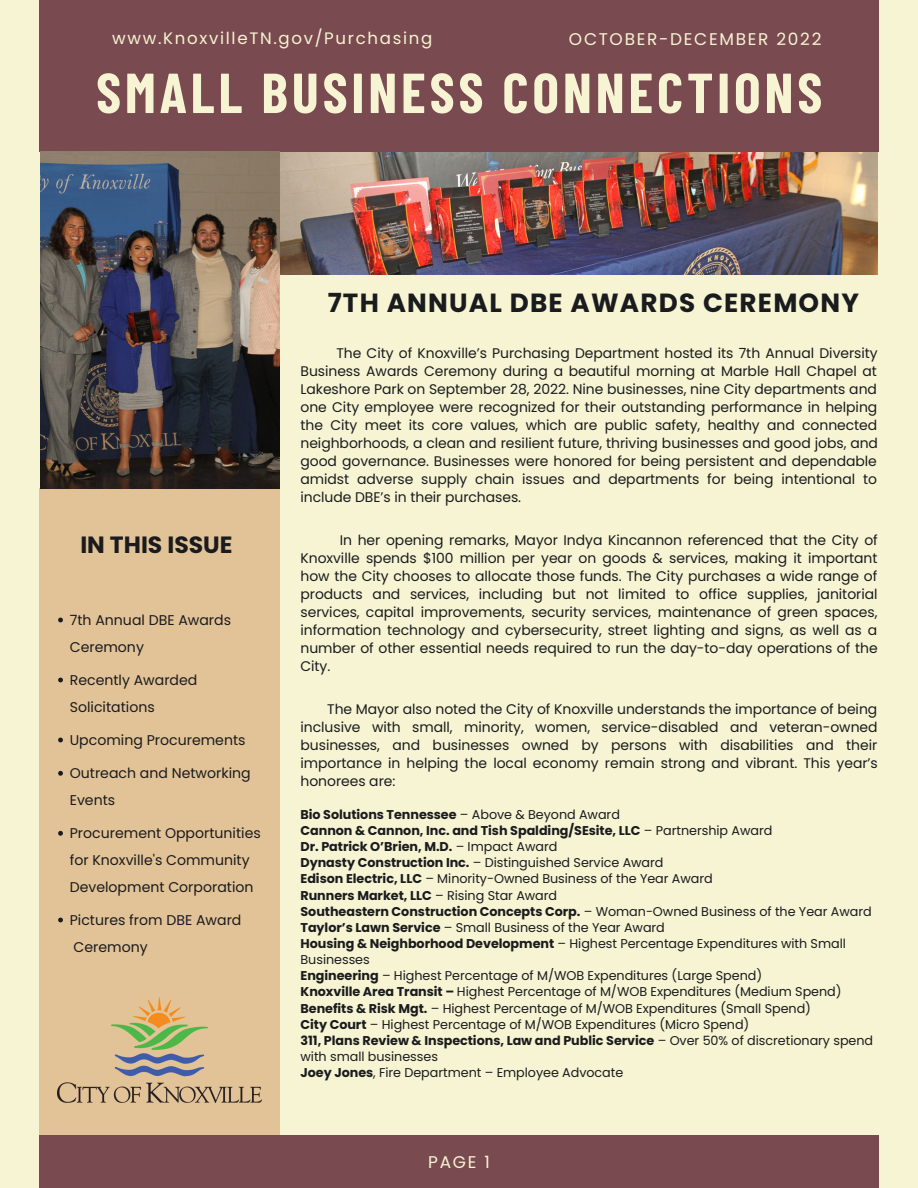
<style>
.page{position:relative;width:918px;height:1188px;background:#f6f4d2}
.page>*{position:absolute;margin:0;border:0;box-sizing:border-box;transform-origin:0 0}
.t1{font:700 56.25px "Barlow Condensed";letter-spacing:.07em;color:#f6f4d2}
.t2{font:700 26.25px "Poppins";letter-spacing:.045em;color:#1a1b1e}
.t3{font:700 23.55px "Poppins";color:#1a1b1e}
.t4{font:16.95px "Poppins";letter-spacing:.1em;color:#f6f4d2}
.t5{font:16.65px "Poppins";letter-spacing:.1em;color:#f6f4d2}
.t6{font:14.1px/26.7px "Poppins";color:#1a1b1e}
.t7{font:13.95px/18px "Poppins";letter-spacing:-.005em;color:#1a1b1e;text-align:justify}
.t8{font:12.75px/16.2px "Poppins";letter-spacing:-.005em;color:#1a1b1e}
.s1{font-weight:700}
</style>
<div class="page">
<div style="left:39px;top:488px;width:241px;height:653px;background:#e2c397"></div>
<div style="left:39px;top:1135px;width:839px;height:53px;background:#7a4a51"></div>
<img style="left:58px;top:997px;width:203px;height:106px">
<img style="left:280px;top:152px;width:598px;height:122px">
<div style="left:39px;top:0;width:839px;height:152px;background:#7a4a51"></div>
<img style="left:40px;top:152px;width:240px;height:336px">
<svg style="left:58px;top:618px;width:5px;height:4px"></svg>
<svg style="left:58px;top:678px;width:5px;height:4px"></svg>
<svg style="left:58px;top:738px;width:5px;height:4px"></svg>
<svg style="left:58px;top:771px;width:5px;height:5px"></svg>
<svg style="left:58px;top:831px;width:5px;height:5px"></svg>
<svg style="left:58px;top:918px;width:5px;height:4px"></svg>
<p class="t5" style="left:112px;top:27px;width:321px">www.KnoxvilleTN.gov/Purchasing</p>
<p class="t4" style="left:569px;top:27px;width:254px">OCTOBER-DECEMBER 2022</p>
<h1 class="t1" style="left:96px;top:57px;width:728px">SMALL BUSINESS CONNECTIONS</h1>
<h2 class="t2" style="left:328px;top:285px;width:533px">7TH ANNUAL DBE AWARDS CEREMONY</h2>
<h3 class="t3" style="left:80px;top:528px;width:154px">IN THIS ISSUE</h3>
<p class="t6" style="left:70px;top:607px;width:163px">7th Annual DBE Awards<br>Ceremony</p>
<p class="t6" style="left:70px;top:667px;width:129px">Recently Awarded<br>Solicitations</p>
<p class="t6" style="left:70px;top:727px;width:177px">Upcoming Procurements</p>
<p class="t6" style="left:70px;top:760px;width:182px">Outreach and Networking<br>Events</p>
<p class="t6" style="left:70px;top:820px;width:192px">Procurement Opportunities for Knoxville's Community<br>Development Corporation</p>
<p class="t6" style="left:70px;top:907px;width:173px">Pictures from DBE Award<br>Ceremony</p>
<p class="t7" style="left:301px;top:344px;width:579px;text-indent:36px">The City of Knoxville’s Purchasing Department hosted its 7th Annual Diversity Business Awards Ceremony during a beautiful morning at Marble Hall Chapel at Lakeshore Park on September 28, 2022. Nine businesses, nine City departments and one City employee were recognized for their outstanding performance in helping the City meet its core values, which are public safety, healthy and connected neighborhoods, a clean and resilient future, thriving businesses and good jobs, and good governance. Businesses were honored for being persistent and dependable amidst adverse supply chain issues and departments for being intentional to include DBE’s in their purchases.</p>
<p class="t7" style="left:301px;top:532px;width:579px;text-indent:39px">In her opening remarks, Mayor Indya Kincannon referenced that the City of Knoxville spends $100 million per year on goods &amp; services, making it important how the City chooses to allocate those funds. The City purchases a wide range of products and services, including but not limited to office supplies, janitorial services, capital improvements, security services, maintenance of green spaces, information technology and cybersecurity, street lighting and signs, as well as a number of other essential needs required to run the day-to-day operations of the City.</p>
<p class="t7" style="left:301px;top:700px;width:579px;text-indent:27px">The Mayor also noted the City of Knoxville understands the importance of being inclusive with small, minority, women, service-disabled and veteran-owned businesses, and businesses owned by persons with disabilities and their importance in helping the local economy remain strong and vibrant. This year’s honorees are:</p>
<p class="t8" style="left:301px;top:806px;width:574px"><span class="s1">Bio Solutions Tennessee</span> – Above &amp; Beyond Award<br><span class="s1">Cannon &amp; Cannon, Inc. and Tish Spalding/SEsite, LLC</span> – Partnership Award<br><span class="s1">Dr. Patrick O’Brien, M.D.</span> – Impact Award<br><span class="s1">Dynasty Construction Inc.</span> – Distinguished Service Award<br><span class="s1">Edison Electric, LLC</span> – Minority-Owned Business of the Year Award<br><span class="s1">Runners Market, LLC</span> – Rising Star Award<br><span class="s1">Southeastern Construction Concepts Corp.</span> – Woman-Owned Business of the Year Award <span class="s1">Taylor’s Lawn Service</span> – Small Business of the Year Award<br><span class="s1">Housing &amp; Neighborhood Development</span> – Highest Percentage Expenditures with Small Businesses<br><span class="s1">Engineering</span> – Highest Percentage of M/WOB Expenditures (Large Spend)<br><span class="s1">Knoxville Area Transit –</span> Highest Percentage of M/WOB Expenditures (Medium Spend)<br><span class="s1">Benefits &amp; Risk Mgt.</span> – Highest Percentage of M/WOB Expenditures (Small Spend)<br><span class="s1">City Court</span> – Highest Percentage of M/WOB Expenditures (Micro Spend)<br><span class="s1">311, Plans Review &amp; Inspections, Law and Public Service</span> – Over 50% of discretionary spend with small businesses<br><span class="s1">Joey Jones</span>, Fire Department – Employee Advocate</p>
<p class="t4" style="left:428px;top:1150px;width:63px">PAGE 1</p>
</div>
